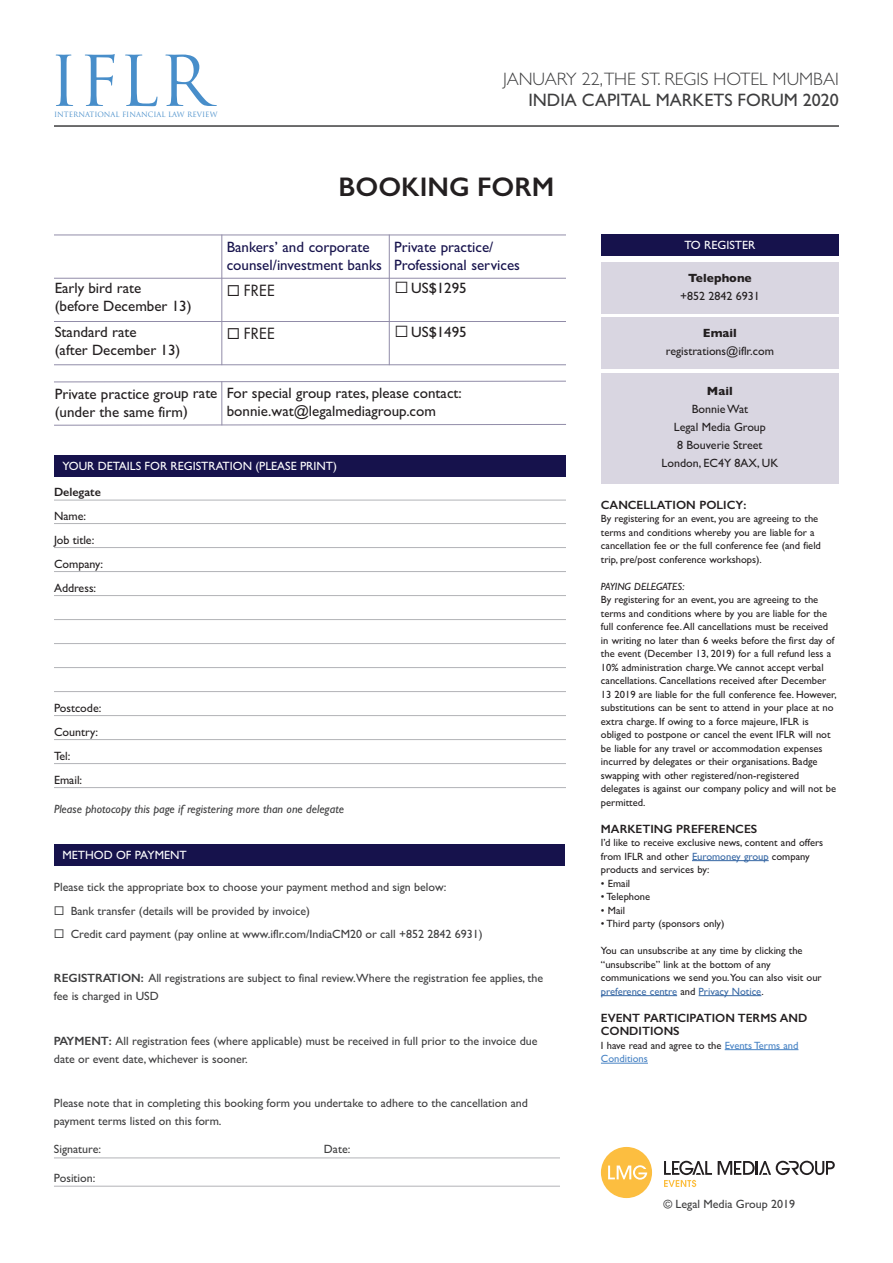
<style>
.page{position:relative;width:893px;height:1263px;background:#fff}
.page>*{position:absolute;margin:0;border:0;box-sizing:border-box;transform-origin:0 0}
.t1{font:600 27px "Gill Sans";color:#231f20}
.t2{font:300 18px "Gill Sans";color:#3e3e3f}
.t3{font:18px "Gill Sans";color:#3e3e3f}
.t4{font:15px/18px "Gill Sans";color:#231f20}
.t5{font:15px/18px "Gill Sans";color:#16124c}
.t6{font:15px "Futura";color:#231f20}
.t7{font:12px/18px "Gill Sans";color:#3e3e3f}
.t8{font:12px/24px "Gill Sans";color:#231f20}
.t9{font:600 12px/13.5px "Gill Sans";color:#231f20}
.t10{font:12px "Gill Sans";color:#fff}
.t11{font:italic 12px "Gill Sans";color:#3e3e3f}
.t12{font:700 12px "Gill Sans";color:#231f20}
.t13{font:10.5px/13.5px "Gill Sans";color:#231f20}
.t14{font:10.5px/13.5px "Gill Sans";color:#4883c4}
.t15{font:italic 10.5px "Gill Sans";color:#231f20}
.t16{font:7.05px "Trajan";color:#488eca}
.s1{font-weight:600}
.s2{color:#3667a4}
.s3{color:#231f20}
</style>
<div class="page">
<div style="left:601px;top:235px;width:238px;height:21px;background:#16124c"></div>
<div style="left:601px;top:263px;width:238px;height:51px;background:#d9d6e1"></div>
<div style="left:601px;top:318px;width:238px;height:51px;background:#d9d6e1"></div>
<div style="left:601px;top:373px;width:238px;height:111px;background:#d9d6e1"></div>
<hr style="left:692px;top:860px;width:77px;height:1px;background:#3667a4">
<hr style="left:601px;top:995px;width:76px;height:1px;background:#3667a4">
<hr style="left:699px;top:995px;width:62px;height:1px;background:#3667a4">
<hr style="left:725px;top:1049px;width:73px;height:1px;background:#4883c4">
<hr style="left:601px;top:1063px;width:47px;height:1px;background:#4883c4">
<hr style="left:54px;top:500px;width:512px;height:1px;background:#b2b3b7">
<hr style="left:54px;top:523px;width:512px;height:1px;background:#b2b3b7">
<hr style="left:54px;top:547px;width:512px;height:1px;background:#b2b3b7">
<hr style="left:54px;top:571px;width:512px;height:1px;background:#b2b3b7">
<hr style="left:54px;top:595px;width:512px;height:1px;background:#b2b3b7">
<hr style="left:54px;top:619px;width:512px;height:1px;background:#b2b3b7">
<hr style="left:54px;top:643px;width:512px;height:1px;background:#b2b3b7">
<hr style="left:54px;top:667px;width:512px;height:1px;background:#b2b3b7">
<hr style="left:54px;top:691px;width:512px;height:1px;background:#b2b3b7">
<hr style="left:54px;top:715px;width:512px;height:1px;background:#b2b3b7">
<hr style="left:54px;top:739px;width:512px;height:1px;background:#b2b3b7">
<hr style="left:54px;top:763px;width:512px;height:1px;background:#b2b3b7">
<hr style="left:54px;top:787px;width:512px;height:1px;background:#b2b3b7">
<div style="left:54px;top:455px;width:512px;height:22px;background:#16124c"></div>
<hr style="left:54px;top:125px;width:785px;height:2px;background:#3e3e3f">
<hr style="left:221px;top:235px;width:1px;height:130px;background:#918ca8">
<hr style="left:389px;top:235px;width:1px;height:130px;background:#918ca8">
<hr style="left:54px;top:235px;width:512px;height:1px;background:#918ca8">
<hr style="left:54px;top:278px;width:512px;height:1px;background:#918ca8">
<hr style="left:54px;top:321px;width:512px;height:1px;background:#918ca8">
<hr style="left:54px;top:364px;width:512px;height:1px;background:#918ca8">
<svg style="left:54px;top:380px;width:512px;height:46px"></svg>
<svg style="left:56px;top:55px;width:17px;height:51px"></svg>
<svg style="left:85px;top:54px;width:30px;height:52px"></svg>
<svg style="left:125px;top:55px;width:32px;height:51px"></svg>
<svg style="left:165px;top:55px;width:52px;height:51px"></svg>
<div style="left:54px;top:844px;width:510px;height:22px;background:#16124c"></div>
<hr style="left:54px;top:1157px;width:506px;height:1px;background:#b2b3b7">
<hr style="left:54px;top:1186px;width:506px;height:1px;background:#b2b3b7">
<div style="left:601px;top:1147px;width:51px;height:51px;background:#fcbe40;border-radius:26px"></div>
<svg style="left:608px;top:1165px;width:39px;height:15px"></svg>
<svg style="left:664px;top:1161px;width:48px;height:26px"></svg>
<svg style="left:718px;top:1160px;width:117px;height:15px"></svg>
<p class="t16" style="left:54px;top:111px;width:165px">INTERNATIONAL FINANCIAL LAW REVIEW</p>
<h2 class="t2" style="left:503px;top:69px;width:337px">JANUARY 22,THE ST. REGIS HOTEL MUMBAI</h2>
<h2 class="t3" style="left:528px;top:90px;width:312px">INDIA CAPITAL MARKETS FORUM 2020</h2>
<h1 class="t1" style="left:338px;top:171px;width:217px">BOOKING FORM</h1>
<h3 class="t5" style="left:227px;top:237px;width:157px">Bankers’ and corporate counsel/investment banks</h3>
<h3 class="t5" style="left:394px;top:237px;width:127px">Private practice/<br>Professional services</h3>
<h3 class="t4" style="left:55px;top:279px;width:138px">Early bird rate<br>(before December 13)</h3>
<h3 class="t6" style="left:227px;top:283px;width:50px">◻ FREE</h3>
<h3 class="t4" style="left:411px;top:279px;width:57px">US$1295</h3>
<h3 class="t4" style="left:55px;top:323px;width:127px">Standard rate<br>(after December 13)</h3>
<h3 class="t6" style="left:227px;top:326px;width:50px">◻ FREE</h3>
<h3 class="t4" style="left:411px;top:323px;width:57px">US$1495</h3>
<h3 class="t4" style="left:55px;top:384px;width:164px">Private practice group rate (under the same firm)</h3>
<h3 class="t4" style="left:227px;top:384px;width:237px">For special group rates, please contact: bonnie.wat@legalmediagroup.com</h3>
<p class="t10" style="left:63px;top:459px;width:276px">YOUR DETAILS FOR REGISTRATION (PLEASE PRINT)</p>
<p class="t9" style="left:54px;top:485px;width:48px">Delegate</p>
<p class="t8" style="left:54px;top:504px;width:51px">Name:<br>Job title:<br>Company:<br>Address:</p>
<p class="t8" style="left:54px;top:696px;width:49px">Postcode:<br>Country:<br>Tel:<br>Email:</p>
<p class="t11" style="left:54px;top:802px;width:291px">Please photocopy this page if registering more than one delegate</p>
<p class="t10" style="left:62px;top:848px;width:126px">METHOD OF PAYMENT</p>
<p class="t7" style="left:54px;top:878px;width:394px">Please tick the appropriate box to choose your payment method and sign below:</p>
<p class="t7" style="left:54px;top:902px;width:258px">◻ Bank transfer (details will be provided by invoice)</p>
<p class="t7" style="left:54px;top:924px;width:430px">◻ Credit card payment (pay online at www.iflr.com/IndiaCM20 or call +852 2842 6931)</p>
<p class="t7" style="left:54px;top:969px;width:491px"><span class="s1">REGISTRATION:</span> All registrations are subject to final review.Where the registration fee applies, the fee is charged in USD</p>
<p class="t7" style="left:54px;top:1031px;width:485px"><span class="s1">PAYMENT:</span> All registration fees (where applicable) must be received in full prior to the invoice due date or event date, whichever is sooner.</p>
<p class="t7" style="left:54px;top:1094px;width:476px">Please note that in completing this booking form you undertake to adhere to the cancellation and payment terms listed on this form.</p>
<p class="t7" style="left:54px;top:1140px;width:49px">Signature:</p>
<p class="t7" style="left:324px;top:1140px;width:28px">Date:</p>
<p class="t7" style="left:54px;top:1168px;width:43px">Position:</p>
<p class="t10" style="left:684px;top:238px;width:72px">TO REGISTER</p>
<p class="t12" style="left:688px;top:271px;width:65px">Telephone</p>
<p class="t8" style="left:680px;top:284px;width:81px">+852 2842 6931</p>
<p class="t12" style="left:703px;top:326px;width:36px">Email</p>
<p class="t8" style="left:666px;top:339px;width:110px">registrations@iflr.com</p>
<p class="t12" style="left:707px;top:384px;width:27px">Mail</p>
<p class="t8" style="left:662px;top:400px;width:118px;line-height:18px;text-align:center">BonnieWat<br>Legal Media Group<br>8 Bouverie Street<br>London, EC4Y 8AX, UK</p>
<p class="t9" style="left:601px;top:498px;width:147px">CANCELLATION POLICY:</p>
<p class="t13" style="left:601px;top:512px;width:222px">By registering for an event, you are agreeing to the terms and conditions whereby you are liable for a cancellation fee or the full conference fee (and field trip, pre/post conference workshops).</p>
<p class="t15" style="left:601px;top:580px;width:85px">PAYING DELEGATES:</p>
<p class="t13" style="left:601px;top:593px;width:237px">By registering for an event, you are agreeing to the terms and conditions where by you are liable for the full conference fee.All cancellations must be received in writing no later than 6 weeks before the first day of the event (December 13, 2019) for a full refund less a 10% administration charge.We cannot accept verbal cancellations. Cancellations received after December 13 2019 are liable for the full conference fee. However, substitutions can be sent to attend in your place at no extra charge. If owing to a force majeure, IFLR is obliged to postpone or cancel the event IFLR will not be liable for any travel or accommodation expenses incurred by delegates or their organisations. Badge swapping with other registered/non-registered delegates is against our company policy and will not be permitted.</p>
<p class="t9" style="left:601px;top:822px;width:158px">MARKETING PREFERENCES</p>
<p class="t13" style="left:601px;top:836px;width:224px">I’d like to receive exclusive news, content and offers from IFLR and other <span class="s2">Euromoney group</span> company products and services by:</p>
<p class="t13" style="left:601px;top:876px;width:31px">• Email</p>
<p class="t13" style="left:601px;top:890px;width:51px">• Telephone</p>
<p class="t13" style="left:601px;top:903px;width:26px">• Mail</p>
<p class="t13" style="left:601px;top:917px;width:125px">• Third party (sponsors only)</p>
<p class="t13" style="left:601px;top:944px;width:222px">You can unsubscribe at any time by clicking the “unsubscribe” link at the bottom of any communications we send you.You can also visit our <span class="s2">preference centre</span> and <span class="s2">Privacy Notice</span>.</p>
<p class="t9" style="left:601px;top:1011px;width:208px">EVENT PARTICIPATION TERMS AND<br>CONDITIONS</p>
<p class="t14" style="left:601px;top:1038px;width:199px"><span class="s3">I have read and agree to the</span> Events Terms and<br>Conditions</p>
<p class="t7" style="left:663px;top:1195px;width:133px">© Legal Media Group 2019</p>
</div>
